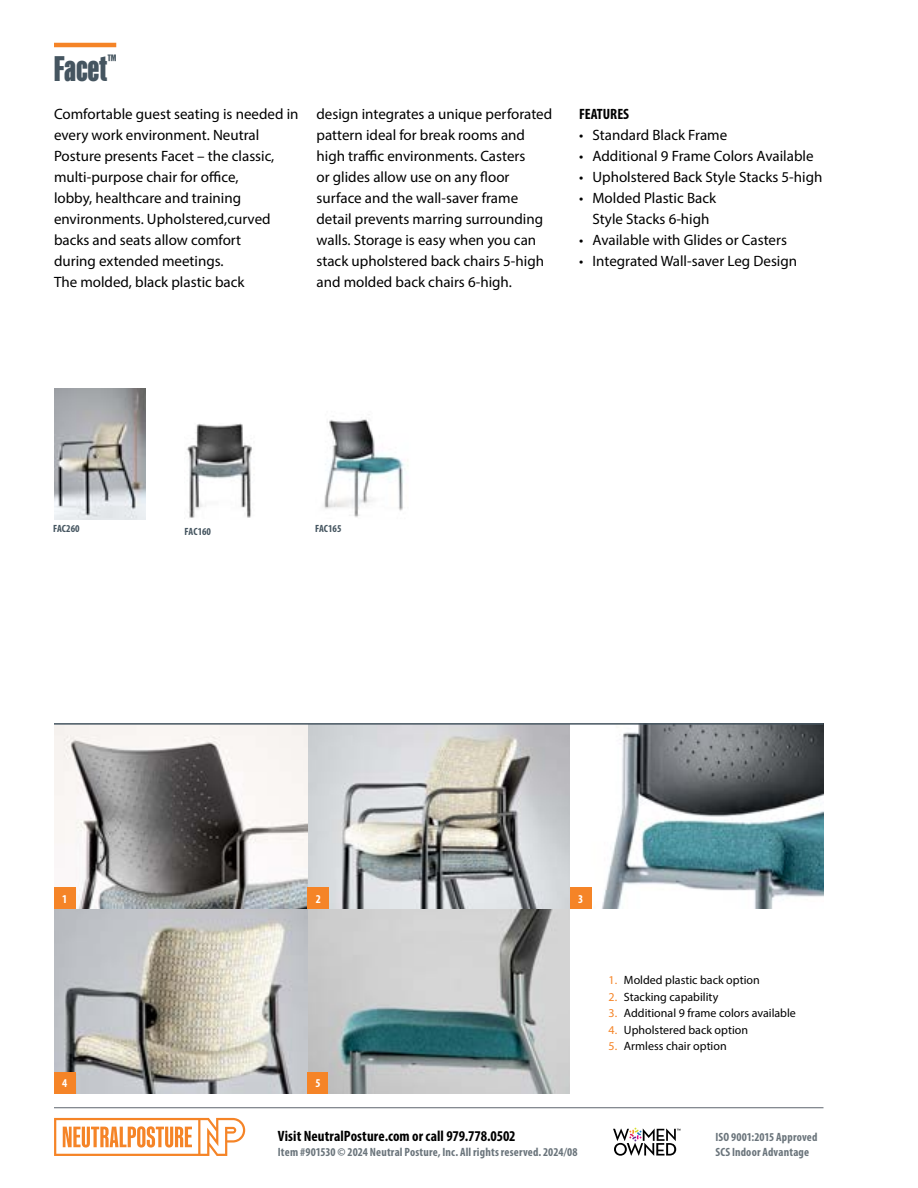
<style>
.page{position:relative;width:918px;height:1188px;background:#fff}
.page>*{position:absolute;margin:0;border:0;box-sizing:border-box;transform-origin:0 0}
.t1{font:900 36px "Kaneda Gothic";letter-spacing:.01em;color:#455560}
.t2{font:15px/21px "Myriad Pro";color:#000}
.t3{font:700 condensed 15px "Myriad Pro";letter-spacing:.005em;color:#000}
.t4{font:12px "Myriad Pro";color:#000}
.t5{font:700 condensed 12px/15px "Myriad Pro";letter-spacing:.015em;color:#6a747b}
.t6{font:700 condensed 12px "Myriad Pro";color:#fff}
.t7{font:700 condensed 10.5px "Myriad Pro";color:#455560}
.s1{color:#f58427}
</style>
<div class="page">
<hr style="left:54px;top:1107px;width:770px;height:1px;background:#5d646d">
<svg style="left:613px;top:1128px;width:68px;height:28px"></svg>
<svg style="left:54px;top:1118px;width:191px;height:38px"></svg>
<hr style="left:54px;top:43px;width:62px;height:4px;background:#f58427">
<img style="left:186px;top:423px;width:66px;height:95px">
<img style="left:54px;top:389px;width:91px;height:130px">
<img style="left:324px;top:417px;width:84px;height:101px">
<img style="left:308px;top:909px;width:262px;height:185px">
<img style="left:602px;top:725px;width:222px;height:184px">
<svg style="left:308px;top:725px;width:262px;height:184px;background:#bcbdbc"></svg>
<svg style="left:54px;top:909px;width:254px;height:185px;background:#bbbab5"></svg>
<svg style="left:54px;top:725px;width:254px;height:184px"></svg>
<hr style="left:54px;top:723px;width:770px;height:2px;background:#455560">
<div style="left:54px;top:887px;width:22px;height:22px;background:#f58427"></div>
<div style="left:54px;top:1072px;width:22px;height:22px;background:#f58427"></div>
<div style="left:308px;top:1072px;width:20px;height:22px;background:#f58427"></div>
<div style="left:308px;top:887px;width:21px;height:22px;background:#f58427"></div>
<div style="left:570px;top:887px;width:22px;height:22px;background:#f58427"></div>
<h1 class="t1" style="left:54px;top:49px;width:64px">Facet<sup>™</sup></h1>
<p class="t2" style="left:54px;top:103px;width:246px">Comfortable guest seating is needed in every work environment. Neutral Posture presents Facet – the classic, multi-purpose chair for office,<br>lobby, healthcare and training environments. Upholstered,curved backs and seats allow comfort<br>during extended meetings.<br>The molded, black plastic back</p>
<p class="t2" style="left:316px;top:103px;width:237px">design integrates a unique perforated pattern ideal for break rooms and high traffic environments. Casters<br>or glides allow use on any floor surface and the wall-saver frame detail prevents marring surrounding walls. Storage is easy when you can stack upholstered back chairs 5-high and molded back chairs 6-high.</p>
<p class="t3" style="left:579px;top:105px;width:52px">FEATURES</p>
<p class="t2" style="left:579px;top:124px;width:150px">• Standard Black Frame</p>
<p class="t2" style="left:579px;top:145px;width:236px">• Additional 9 Frame Colors Available</p>
<p class="t2" style="left:579px;top:166px;width:245px">• Upholstered Back Style Stacks 5-high</p>
<p class="t2" style="left:579px;top:187px;width:139px;text-align:center">• Molded Plastic Back<br>Style Stacks 6-high</p>
<p class="t2" style="left:579px;top:229px;width:209px">• Available with Glides or Casters</p>
<p class="t2" style="left:579px;top:250px;width:220px">• Integrated Wall-saver Leg Design</p>
<p class="t7" style="left:53px;top:522px;width:28px">FAC260</p>
<p class="t7" style="left:185px;top:525px;width:28px">FAC160</p>
<p class="t7" style="left:315px;top:522px;width:28px">FAC165</p>
<p class="t6" style="left:62px;top:891px;width:7px">1</p>
<p class="t6" style="left:316px;top:891px;width:7px">2</p>
<p class="t6" style="left:578px;top:891px;width:7px">3</p>
<p class="t6" style="left:62px;top:1076px;width:7px">4</p>
<p class="t6" style="left:315px;top:1076px;width:7px">5</p>
<p class="t3" style="left:278px;top:1126px;width:239px">Visit NeutralPosture.com or call 979.778.0502</p>
<p class="t5" style="left:278px;top:1144px;width:301px">Item #901530 © 2024 Neutral Posture, Inc. All rights reserved. 2024/08</p>
<p class="t4" style="left:609px;top:973px;width:153px"><span class="s1">1.</span> Molded plastic back option</p>
<p class="t4" style="left:609px;top:989px;width:111px"><span class="s1">2.</span> Stacking capability</p>
<p class="t4" style="left:609px;top:1006px;width:189px"><span class="s1">3.</span> Additional 9 frame colors available</p>
<p class="t4" style="left:609px;top:1022px;width:141px"><span class="s1">4.</span> Upholstered back option</p>
<p class="t4" style="left:609px;top:1039px;width:120px"><span class="s1">5.</span> Armless chair option</p>
<p class="t5" style="left:716px;top:1129px;width:103px">ISO 9001:2015 Approved<br>SCS Indoor Advantage</p>
</div>
